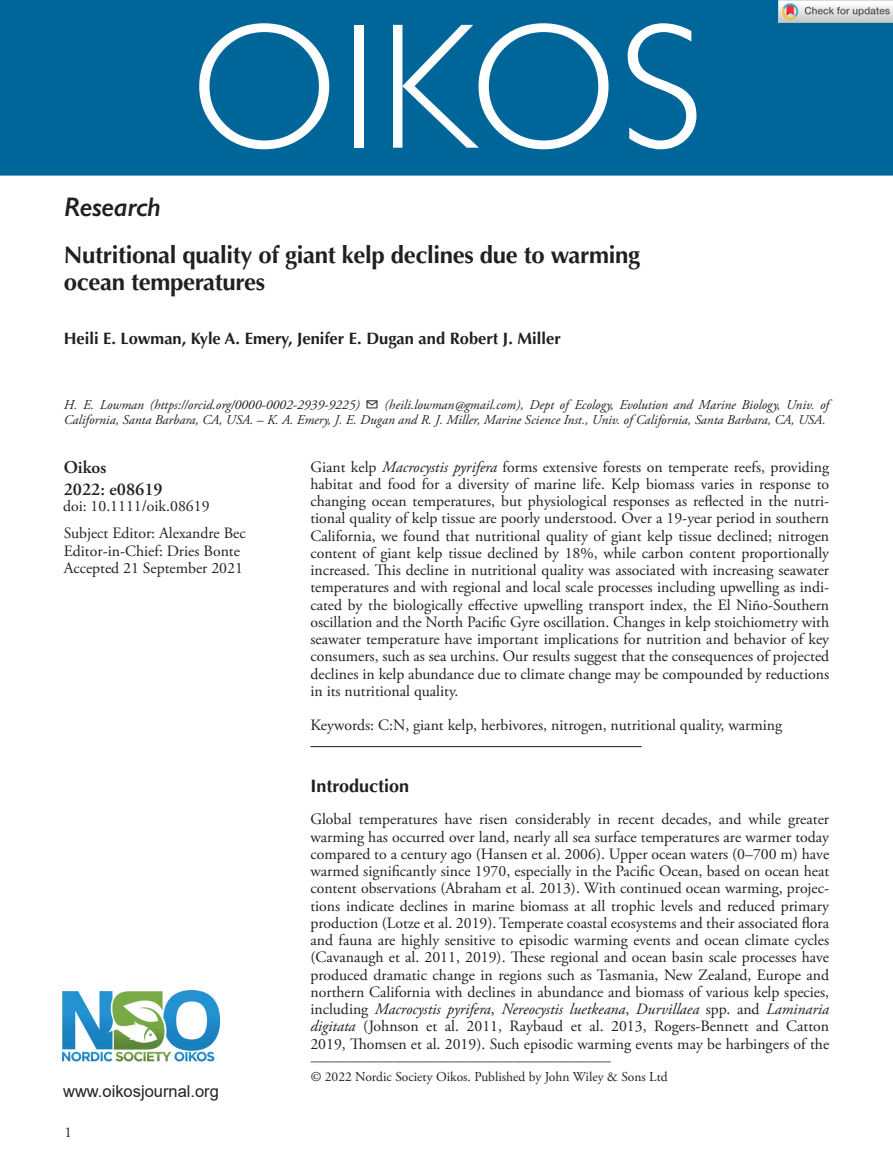
<style>
.page{position:relative;width:893px;height:1174px;background:#fff}
.page>*{position:absolute;margin:0;border:0;box-sizing:border-box;transform-origin:0 0}
.OIKOS{font:300 180px "Gill Sans";letter-spacing:.01em;color:#fff}
.AT_TYPE{font:italic 600 27px "Gill Sans";letter-spacing:-.015em;color:#231f20}
.CT{font:700 24px/27px "Optima LT Std";letter-spacing:-.015em;color:#231f20}
.Corres{font:600 18px "Adobe Garamond Pro";color:#231f20}
.H1_Rule{font:700 18px "Optima LT Std";color:#231f20}
.AU{font:700 16.5px "Optima LT Std";color:#231f20}
.t1{font:16.5px "Arial";color:#231f20}
.TXT_Open{font:15.75px/17.2px "Adobe Garamond Pro";color:#231f20;text-align:justify}
.ABS_TXT{font:15.75px/17.2px "Adobe Garamond Pro";color:#231f20;text-align:justify}
.Keywords{font:15.75px "Adobe Garamond Pro";color:#231f20}
.Doi_No{font:15.75px "Adobe Garamond Pro";color:#231f20}
.t2{font:15px "Adobe Garamond Pro";color:#231f20}
.Address{font:italic 13.5px/15px "Adobe Garamond Pro";color:#231f20}
.FM_Note{font:13.5px "Adobe Garamond Pro";color:#231f20}
.s1{font-style:italic}
</style>
<div class="page">
<div style="left:0;top:0;width:893px;height:176px;background:#069"></div>
<img style="left:63px;top:990px;width:156px;height:72px">
<hr style="left:310px;top:746px;width:332px;height:1px;background:#231f20">
<img style="left:779px;top:0;width:114px;height:23px">
<p class="AT_TYPE" style="left:64px;top:191px;width:99px">Research</p>
<p class="OIKOS" style="left:190px;top:-53px;width:515px">OIKOS</p>
<p class="CT" style="left:64px;top:242px;width:578px">Nutritional quality of giant kelp declines due to warming ocean temperatures</p>
<p class="AU" style="left:64px;top:329px;width:498px">Heili E. Lowman, Kyle A. Emery, Jenifer E. Dugan and Robert J. Miller</p>
<p class="Address" style="left:64px;top:397px;width:767px">H. E. Lowman (https://orcid.org/0000-0002-2939-9225) ✉ (heili.lowman@gmail.com), Dept of Ecology, Evolution and Marine Biology, Univ. of<br>California, Santa Barbara, CA, USA. – K. A. Emery, J. E. Dugan and R. J. Miller, Marine Science Inst., Univ. of California, Santa Barbara, CA, USA.</p>
<p class="Corres" style="left:64px;top:457px;width:44px">Oikos</p>
<p class="Corres" style="left:64px;top:479px;width:100px">2022: e08619</p>
<p class="Doi_No" style="left:63px;top:497px;width:148px">doi: 10.1111/oik.08619</p>
<p class="TXT_Open" style="left:64px;top:525px;width:183px">Subject Editor: Alexandre Bec</p>
<p class="TXT_Open" style="left:64px;top:542px;width:178px">Editor-in-Chief: Dries Bonte</p>
<p class="TXT_Open" style="left:64px;top:560px;width:181px">Accepted 21 September 2021</p>
<p class="t1" style="left:63px;top:1079px;width:157px">www.oikosjournal.org</p>
<p class="t2" style="left:65px;top:1123px;width:9px">1</p>
<p class="ABS_TXT" style="left:310px;top:458px;width:520px">Giant kelp <span class="s1">Macrocystis pyrifera</span> forms extensive forests on temperate reefs, providing habitat and food for a diversity of marine life. Kelp biomass varies in response to changing ocean temperatures, but physiological responses as reflected in the nutri&shy;tional quality of kelp tissue are poorly understood. Over a 19-year period in southern California, we found that nutritional quality of giant kelp tissue declined; nitrogen content of giant kelp tissue declined by 18%, while carbon content proportionally increased. This decline in nutritional quality was associated with increasing seawater temperatures and with regional and local scale processes including upwelling as indi&shy;cated by the biologically effective upwelling transport index, the El Niño-Southern oscillation and the North Pacific Gyre oscillation. Changes in kelp stoichiometry with seawater temperature have important implications for nutrition and behavior of key consumers, such as sea urchins. Our results suggest that the consequences of projected declines in kelp abundance due to climate change may be compounded by reductions in its nutritional quality.</p>
<p class="Keywords" style="left:310px;top:716px;width:473px">Keywords: C:N, giant kelp, herbivores, nitrogen, nutritional quality, warming</p>
<p class="H1_Rule" style="left:310px;top:775px;width:100px">Introduction</p>
<p class="TXT_Open" style="left:310px;top:811px;width:520px">Global temperatures have risen considerably in recent decades, and while greater warming has occurred over land, nearly all sea surface temperatures are warmer today compared to a century ago (Hansen et al. 2006). Upper ocean waters (0–700 m) have warmed significantly since 1970, especially in the Pacific Ocean, based on ocean heat content observations (Abraham et al. 2013). With continued ocean warming, projec&shy;tions indicate declines in marine biomass at all trophic levels and reduced primary production (Lotze et al. 2019). Temperate coastal ecosystems and their associated flora and fauna are highly sensitive to episodic warming events and ocean climate cycles (Cavanaugh et al. 2011, 2019). These regional and ocean basin scale processes have produced dramatic change in regions such as Tasmania, New Zealand, Europe and northern California with declines in abundance and biomass of various kelp species, including <span class="s1">Macrocystis pyrifera</span>, <span class="s1">Nereocystis luetkeana</span>, <span class="s1">Durvillaea</span> spp. and <span class="s1">Laminaria digitata</span> (Johnson et al. 2011, Raybaud et al. 2013, Rogers-Bennett and Catton 2019, Thomsen et al. 2019). Such episodic warming events may be harbingers of the</p>
<p class="t2" style="left:311px;top:1051px;width:301px">––––––––––––––––––––––––––––––––––––––––</p>
<p class="FM_Note" style="left:311px;top:1068px;width:358px">© 2022 Nordic Society Oikos. Published by John Wiley &amp; Sons Ltd</p>
</div>
